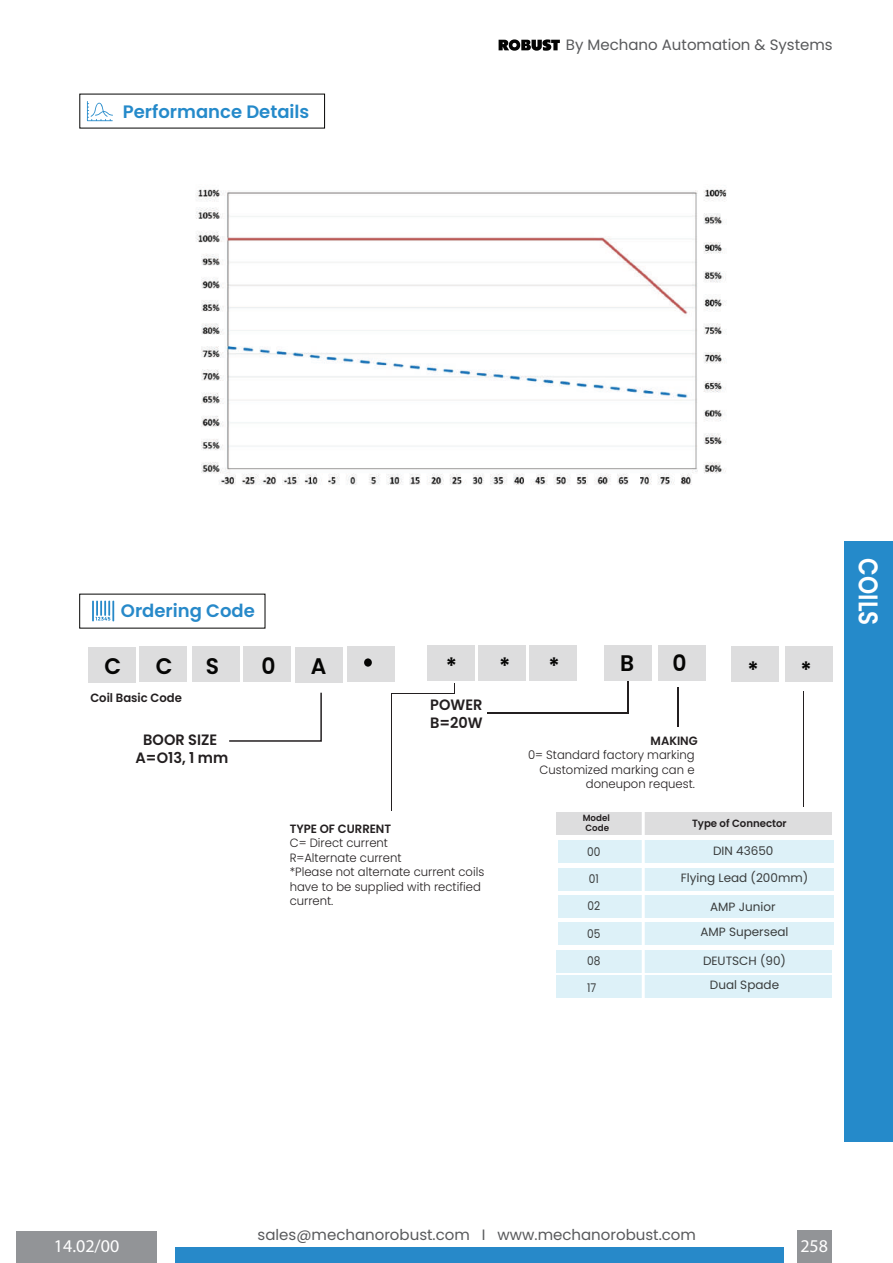
<style>
.page{position:relative;width:893px;height:1263px;background:#fff}
.page>*{position:absolute;margin:0;border:0;box-sizing:border-box;transform-origin:0 0}
.t1{font:600 27px "Poppins";color:#fff;scale:.86 1}
.t2{font:600 22.5px "Poppins";color:#050504}
.t3{font:600 18px "Poppins";color:#258aca}
.t4{font:600 18px "Poppins";color:#2789c9}
.t5{font:18px "Myriad Pro";color:#fff}
.t6{font:15px "Poppins";color:#58595b}
.t7{font:600 15px/18px "Poppins";color:#231f20;text-align:center}
.t8{font:300 12px/14.4px "Poppins";color:#231f20}
.t9{font:12px/25.3px "Poppins";color:#3a3d3d;text-align:center}
.t10{font:600 12px "Poppins";color:#231f20}
.t11{font:12px "Poppins";color:#3a3d3d;scale:.88 1}
.t12{font:600 10.5px "Poppins";color:#231f20}
.t13{font:600 9px/10.8px "Poppins";color:#231f20;text-align:center}
</style>
<div class="page">
<svg style="left:92px;top:600px;width:22px;height:21px"></svg>
<div style="left:139px;top:646px;width:48px;height:36px;background:#ddddde"></div>
<div style="left:88px;top:647px;width:47px;height:36px;background:#ddddde"></div>
<div style="left:296px;top:647px;width:47px;height:35px;background:#ddddde"></div>
<div style="left:243px;top:646px;width:48px;height:36px;background:#ddddde"></div>
<div style="left:192px;top:646px;width:48px;height:36px;background:#ddddde"></div>
<div style="left:427px;top:645px;width:48px;height:35px;background:#ddddde"></div>
<div style="left:347px;top:646px;width:47px;height:35px;background:#ddddde"></div>
<div style="left:478px;top:645px;width:48px;height:36px;background:#ddddde"></div>
<div style="left:529px;top:645px;width:48px;height:35px;background:#ddddde"></div>
<div style="left:604px;top:645px;width:48px;height:36px;background:#ddddde"></div>
<div style="left:658px;top:645px;width:48px;height:36px;background:#ddddde"></div>
<div style="left:731px;top:646px;width:48px;height:36px;background:#ddddde"></div>
<div style="left:785px;top:646px;width:48px;height:36px;background:#ddddde"></div>
<div style="left:556px;top:812px;width:276px;height:23px;background:#ddddde"></div>
<div style="left:558px;top:840px;width:275px;height:23px;background:#ddf1f8"></div>
<div style="left:558px;top:868px;width:275px;height:22px;background:#ddf1f8"></div>
<div style="left:558px;top:895px;width:275px;height:23px;background:#ddf1f8"></div>
<div style="left:558px;top:922px;width:275px;height:23px;background:#ddf1f8"></div>
<div style="left:556px;top:950px;width:276px;height:22px;background:#ddf1f8"></div>
<div style="left:557px;top:975px;width:275px;height:23px;background:#ddf1f8"></div>
<hr style="left:642px;top:796px;width:3px;height:365px;background:#fff">
<div style="left:175px;top:1247px;width:609px;height:15px;background:#2789c9"></div>
<div style="left:797px;top:1230px;width:34px;height:32px;background:#929497"></div>
<div style="left:16px;top:1231px;width:141px;height:32px;background:#929497"></div>
<svg style="left:499px;top:39px;width:61px;height:12px"></svg>
<svg style="left:87px;top:101px;width:26px;height:20px"></svg>
<div style="left:844px;top:541px;width:49px;height:601px;background:#258aca"></div>
<img style="left:195px;top:189px;width:532px;height:296px">
<div style="left:364px;top:658px;width:8px;height:9px;background:#050504;border-radius:50%"></div>
<svg style="left:229px;top:692px;width:93px;height:50px"></svg>
<hr style="left:803px;top:691px;width:1px;height:115px;background:#231f20">
<hr style="left:677px;top:688px;width:1px;height:39px;background:#231f20">
<hr style="left:627px;top:682px;width:2px;height:32px;background:#231f20">
<hr style="left:487px;top:713px;width:142px;height:1px;background:#231f20">
<hr style="left:392px;top:693px;width:62px;height:1px;background:#231f20">
<hr style="left:391px;top:693px;width:1px;height:117px;background:#231f20">
<h3 class="t3" style="left:123px;top:101px;width:188px">Performance Details</h3>
<p class="t6" style="left:566px;top:36px;width:268px">By Mechano Automation &amp; Systems</p>
<h3 class="t4" style="left:121px;top:600px;width:135px">Ordering Code</h3>
<h2 class="t2" style="left:104px;top:653px;width:18px">C</h2>
<h2 class="t2" style="left:156px;top:653px;width:18px">C</h2>
<h2 class="t2" style="left:206px;top:653px;width:15px">S</h2>
<h2 class="t2" style="left:261px;top:653px;width:16px">0</h2>
<h2 class="t2" style="left:311px;top:653px;width:17px">A</h2>
<h2 class="t2" style="left:446px;top:653px;width:66px">* *</h2>
<h2 class="t2" style="left:548px;top:653px;width:13px">*</h2>
<h2 class="t2" style="left:620px;top:650px;width:16px">B</h2>
<h2 class="t2" style="left:673px;top:650px;width:16px">0</h2>
<h2 class="t2" style="left:747px;top:657px;width:66px">* *</h2>
<p class="t10" style="left:90px;top:691px;width:93px">Coil Basic Code</p>
<p class="t7" style="left:136px;top:730px;width:94px">BOOR SIZE<br>A=O13, 1 mm</p>
<p class="t7" style="left:430px;top:696px;width:54px;text-align:left">POWER<br>B=20W</p>
<p class="t10" style="left:290px;top:822px;width:103px">TYPE OF CURRENT</p>
<p class="t8" style="left:290px;top:836px;width:196px">C= Direct current<br>R=Alternate current<br>*Please not alternate current coils have to be supplied with rectified current.</p>
<p class="t10" style="left:651px;top:734px;width:49px">MAKING</p>
<p class="t8" style="left:528px;top:748px;width:168px;text-align:right">0= Standard factory marking<br>Customized marking can e doneupon request.</p>
<p class="t13" style="left:583px;top:812px;width:29px">Model<br>Code</p>
<p class="t11" style="left:587px;top:844px;width:17px">00</p>
<p class="t11" style="left:589px;top:872px;width:13px">01</p>
<p class="t11" style="left:587px;top:899px;width:16px">02</p>
<p class="t11" style="left:587px;top:926px;width:17px">05</p>
<p class="t11" style="left:587px;top:954px;width:17px">08</p>
<p class="t11" style="left:587px;top:981px;width:12px">17</p>
<p class="t12" style="left:692px;top:817px;width:96px">Type of Connector</p>
<p class="t9" style="left:713px;top:838px;width:62px">DIN 43650</p>
<p class="t9" style="left:681px;top:865px;width:129px">Flying Lead (200mm)</p>
<p class="t9" style="left:700px;top:894px;width:90px">AMP Junior<br>AMP Superseal</p>
<p class="t9" style="left:703px;top:948px;width:85px">DEUTSCH (90)</p>
<p class="t9" style="left:710px;top:972px;width:71px">Dual Spade</p>
<h1 class="t1" style="left:884px;top:558px;width:79px;rotate:90deg">COILS</h1>
<p class="t6" style="left:258px;top:1225px;width:440px">sales@mechanorobust.com I www.mechanorobust.com</p>
<h3 class="t5" style="left:54px;top:1235px;width:67px">14.02/00</h3>
<h3 class="t5" style="left:800px;top:1234px;width:29px">258</h3>
</div>
